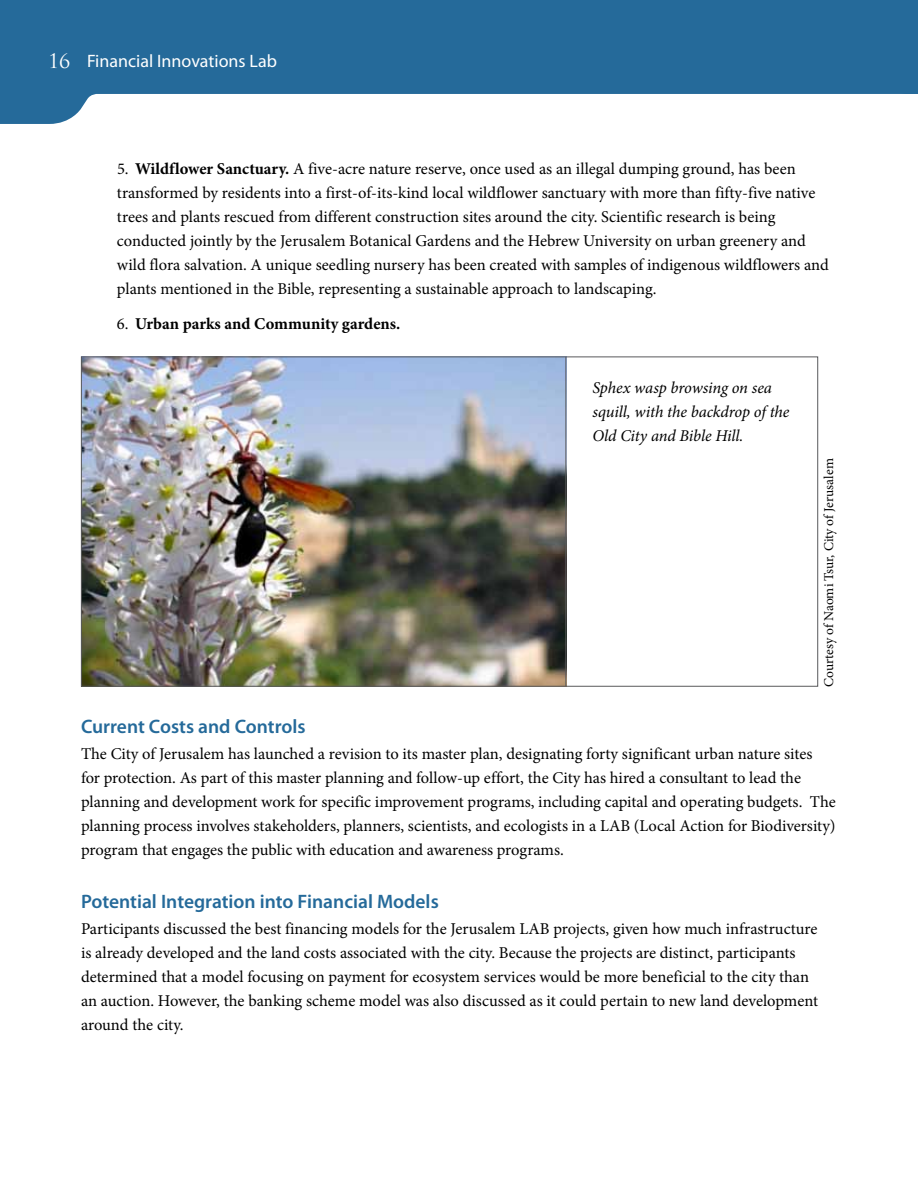
<style>
.page{position:relative;width:918px;height:1188px;background:#fff}
.page>*{position:absolute;margin:0;border:0;box-sizing:border-box;transform-origin:0 0}
.t1{font:600 19.5px "Myriad Pro";color:#256a9a}
.t2{font:18px "Myriad Pro";color:#fff}
.t3{font:16.5px/24px "Minion Pro";color:#000}
.t4{font:italic 16.5px/24px "Minion Pro";letter-spacing:-.01em;color:#000}
.t5{font:700 16.5px "Minion Pro";color:#000}
.t6{font:13.5px "Minion Pro";color:#000}
.s1{font-family:"Trajan Pro";font-size:19.5px}
.s2{font-weight:700}
.s3{font-weight:400}
</style>
<div class="page">
<svg style="left:0;top:0;width:887px;height:124px;fill:#256a9a"></svg>
<div style="left:887px;top:0;width:31px;height:94px;background:#256a9a"></div>
<img style="left:83px;top:359px;width:483px;height:326px">
<hr style="left:566px;top:357px;width:1px;height:329px;background:#58595b">
<p class="t2" style="left:48px;top:50px;width:230px"><span class="s1">16</span> Financial Innovations Lab</p>
<p class="t3" style="left:117px;top:157px;width:713px">5. <span class="s2">Wildflower Sanctuary.</span> A five-acre nature reserve, once used as an illegal dumping ground, has been transformed by residents into a first-of-its-kind local wildflower sanctuary with more than fifty-five native trees and plants rescued from different construction sites around the city. Scientific research is being conducted jointly by the Jerusalem Botanical Gardens and the Hebrew University on urban greenery and wild flora salvation. A unique seedling nursery has been created with samples of indigenous wildflowers and plants mentioned in the Bible, representing a sustainable approach to landscaping.</p>
<p class="t5" style="left:117px;top:312px;width:285px"><span class="s3">6.</span> Urban parks and Community gardens.</p>
<p class="t4" style="left:592px;top:376px;width:199px">Sphex wasp browsing on sea squill, with the backdrop of the<br>Old City and Bible Hill.</p>
<p class="t6" style="left:820px;top:687px;width:230px;rotate:-90deg">Courtesy of Naomi Tsur, City of Jerusalem</p>
<p class="t1" style="left:81px;top:714px;width:226px">Current Costs and Controls</p>
<p class="t3" style="left:81px;top:742px;width:756px">The City of Jerusalem has launched a revision to its master plan, designating forty significant urban nature sites<br>for protection. As part of this master planning and follow-up effort, the City has hired a consultant to lead the planning and development work for specific improvement programs, including capital and operating budgets. The planning process involves stakeholders, planners, scientists, and ecologists in a LAB (Local Action for Biodiversity) program that engages the public with education and awareness programs.</p>
<p class="t1" style="left:81px;top:889px;width:359px">Potential Integration into Financial Models</p>
<p class="t3" style="left:81px;top:917px;width:739px">Participants discussed the best financing models for the Jerusalem LAB projects, given how much infrastructure is already developed and the land costs associated with the city. Because the projects are distinct, participants determined that a model focusing on payment for ecosystem services would be more beneficial to the city than an auction. However, the banking scheme model was also discussed as it could pertain to new land development around the city.</p>
</div>
